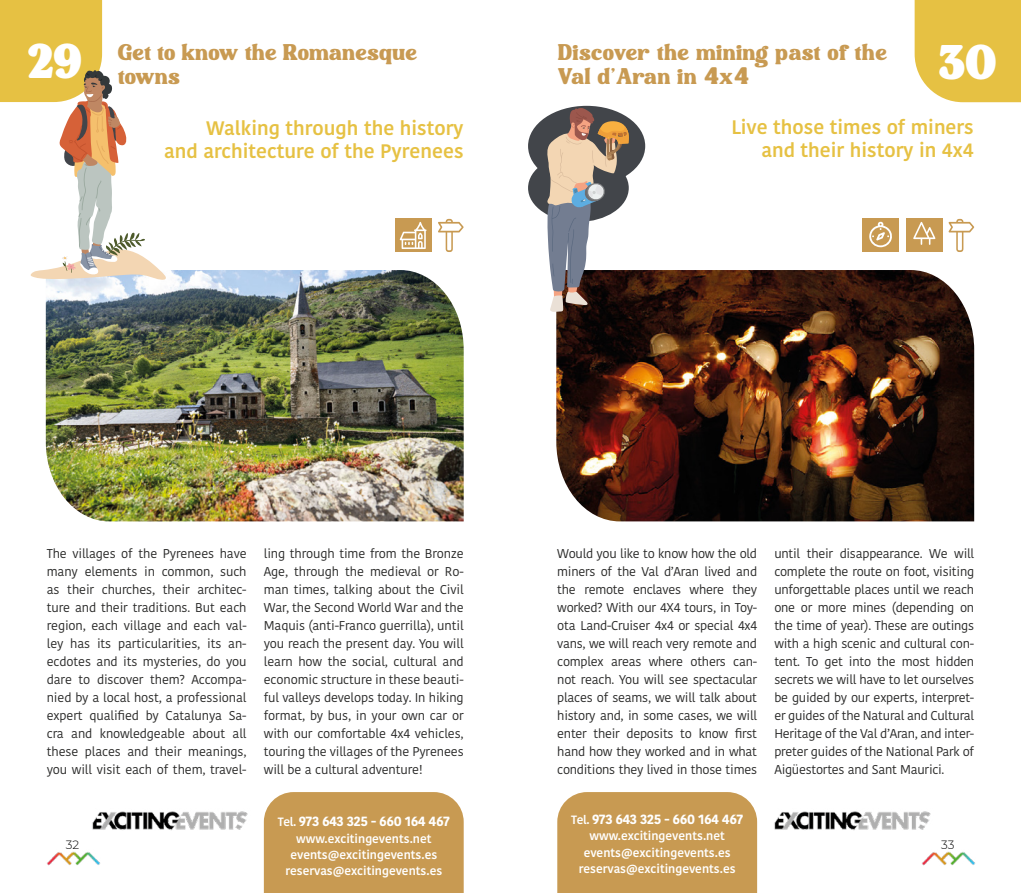
<style>
.page{position:relative;width:1021px;height:893px;background:#fff}
.page>*{position:absolute;margin:0;border:0;box-sizing:border-box;transform-origin:0 0}
.t1{font:48.6px "MADE Mountain";color:#fff}
.t2{font:24px/24px "Mahoda Display";color:#c89a52}
.t3{font:600 19.5px/22.5px "Kohinoor Bangla";color:#e6c143;text-align:right}
.t4{font:700 13.5px "Kohinoor Bangla";letter-spacing:-.03em;color:#fff}
.t5{font:12.75px/18px "Kohinoor Bangla";letter-spacing:-.02em;color:#282827;text-align:justify}
.t6{font:600 12px/16.2px "Kohinoor Bangla";color:#fff;text-align:center}
.t7{font:300 12px "Montserrat";color:#000}
.s1{font-family:"MADE Mountain"}
.s2{font-weight:600;font-size:12px}
</style>
<div class="page">
<svg style="left:438px;top:219px;width:25px;height:33px"></svg>
<svg style="left:948px;top:219px;width:26px;height:33px"></svg>
<div style="left:528px;top:106px;width:117px;height:80px;background:#42454a;border-radius:50%"></div>
<div style="left:528px;top:154px;width:100px;height:68px;background:#42454a;border-radius:50%"></div>
<div style="left:914px;top:0;width:106px;height:102px;background:#e6c143"></div>
<img style="left:46px;top:270px;width:417px;height:251px">
<img style="left:556px;top:270px;width:418px;height:251px">
<div style="left:395px;top:219px;width:36px;height:33px;background:#c89a52"></div>
<div style="left:264px;top:792px;width:199px;height:101px;background:#c89a52"></div>
<div style="left:557px;top:792px;width:200px;height:101px;background:#c89a52"></div>
<img style="left:47px;top:851px;width:53px;height:14px">
<img style="left:922px;top:851px;width:53px;height:14px">
<img style="left:92px;top:811px;width:156px;height:20px">
<img style="left:774px;top:811px;width:157px;height:20px">
<svg style="left:400px;top:222px;width:26px;height:27px"></svg>
<div style="left:906px;top:218px;width:36px;height:33px;background:#c89a52"></div>
<div style="left:862px;top:218px;width:36px;height:33px;background:#c89a52"></div>
<svg style="left:869px;top:222px;width:23px;height:26px"></svg>
<svg style="left:913px;top:222px;width:22px;height:23px"></svg>
<svg style="left:0;top:0;width:166px;height:280px"></svg>
<svg style="left:546px;top:108px;width:83px;height:204px"></svg>
<div style="left:575px;top:183px;width:12px;height:6px;background:#f5a382;border-radius:50%"></div>
<h2 class="t2" style="left:118px;top:40px;width:301px">Get to know the Romanesque towns</h2>
<h2 class="t2" style="left:558px;top:40px;width:331px">Discover the mining past of the<br>Val d’Aran in <span class="s1">4</span>x<span class="s1">4</span></h2>
<h1 class="t1" style="left:26px;top:28px;width:58px">29</h1>
<h1 class="t1" style="left:937px;top:29px;width:62px">30</h1>
<h3 class="t3" style="left:164px;top:116px;width:301px">Walking through the history<br>and architecture of the Pyrenees</h3>
<h3 class="t3" style="left:731px;top:116px;width:244px">Live those times of miners and their history in 4x4</h3>
<p class="t5" style="left:47px;top:544px;width:201px">The villages of the Pyrenees have many elements in common, such as their churches, their architec&shy;ture and their traditions. But each region, each village and each val&shy;ley has its particularities, its an&shy;ecdotes and its mysteries, do you dare to discover them? Accompa&shy;nied by a local host, a professional expert qualified by Catalunya Sa&shy;cra and knowledgeable about all these places and their meanings, you will visit each of them, travel-</p>
<p class="t5" style="left:264px;top:544px;width:201px">ling through time from the Bronze Age, through the medieval or Ro&shy;man times, talking about the Civil War, the Second World War and the Maquis (anti-Franco guerrilla), until you reach the present day. You will learn how the social, cultural and economic structure in these beauti&shy;ful valleys develops today. In hiking format, by bus, in your own car or with our comfortable 4x4 vehicles, touring the villages of the Pyrenees will be a cultural adventure!</p>
<p class="t5" style="left:557px;top:544px;width:201px">Would you like to know how the old miners of the Val d’Aran lived and the remote enclaves where they worked? With our 4X4 tours, in Toy&shy;ota Land-Cruiser 4x4 or special 4x4 vans, we will reach very remote and complex areas where others can&shy;not reach. You will see spectacular places of seams, we will talk about history and, in some cases, we will enter their deposits to know first hand how they worked and in what conditions they lived in those times</p>
<p class="t5" style="left:774px;top:544px;width:201px">until their disappearance. We will complete the route on foot, visiting unforgettable places until we reach one or more mines (depending on the time of year). These are outings with a high scenic and cultural con&shy;tent. To get into the most hidden secrets we will have to let ourselves be guided by our experts, interpret&shy;er guides of the Natural and Cultural Heritage of the Val d’Aran, and inter&shy;preter guides of the National Park of Aigüestortes and Sant Maurici.</p>
<p class="t4" style="left:571px;top:808px;width:174px"><span class="s2">Tel.</span> 973 643 325 - 660 164 467</p>
<p class="t6" style="left:578px;top:828px;width:158px">www.excitingevents.net events@excitingevents.es reservas@excitingevents.es</p>
<p class="t4" style="left:278px;top:810px;width:174px"><span class="s2">Tel.</span> 973 643 325 - 660 164 467</p>
<p class="t6" style="left:285px;top:830px;width:158px">www.excitingevents.net events@excitingevents.es reservas@excitingevents.es</p>
<p class="t7" style="left:66px;top:836px;width:15px">32</p>
<p class="t7" style="left:941px;top:836px;width:15px">33</p>
</div>
